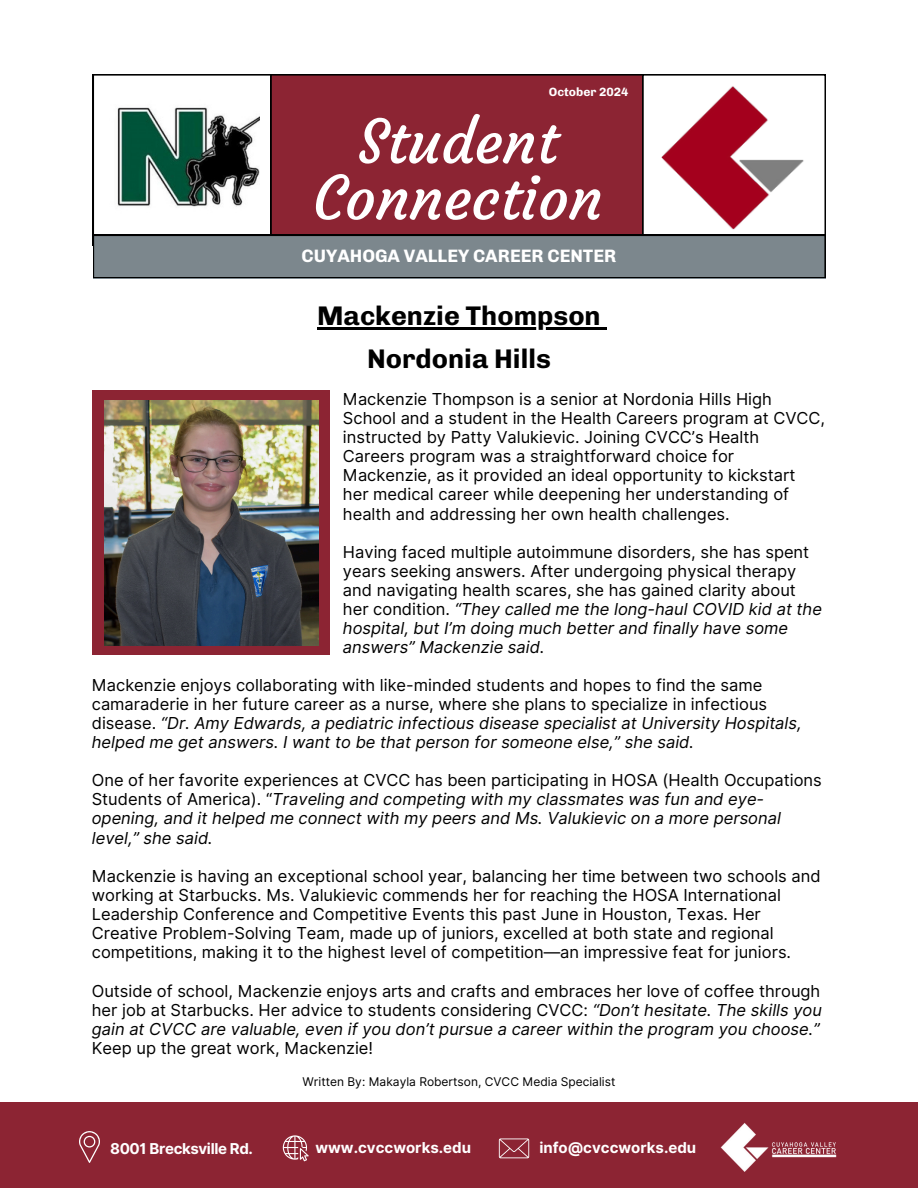
<style>
.page{position:relative;width:918px;height:1188px;background:#fff}
.page>*{position:absolute;margin:0;border:0;box-sizing:border-box;transform-origin:0 0}
.t1{font:60px/56.2px "Courgette";color:#fff;text-align:center}
.t2{font:700 27px "Chivo";color:#000}
.t3{font:700 18px "Chivo";color:#fff}
.t4{font:16.5px/19.2px "Inter";color:#000}
.t5{font:italic 16.5px/19.2px "Inter";color:#000}
.t6{font:700 15px "Inter";color:#fff}
.t7{font:700 15px "Inter";letter-spacing:-.025em;color:#fff}
.t8{font:12px "Inter";color:#000}
.t9{font:700 12px "Chivo";color:#fff}
.s1{font-style:italic}
.s2{font-style:normal}
</style>
<div class="page">
<div style="left:93px;top:390px;width:237px;height:264px;background:#8c2433"></div>
<svg style="left:93px;top:74px;width:733px;height:204px;background:#8f5862"></svg>
<img style="left:662px;top:85px;width:145px;height:146px">
<img style="left:109px;top:80px;width:151px;height:151px">
<img style="left:105px;top:400px;width:213px;height:245px">
<hr style="left:317px;top:327px;width:284px;height:3px;background:#000">
<svg style="left:601px;top:327px;width:5px;height:3px"></svg>
<div style="left:0;top:1102px;width:918px;height:86px;background:#8c2433"></div>
<svg style="left:79px;top:1131px;width:21px;height:32px"></svg>
<svg style="left:499px;top:1138px;width:30px;height:20px"></svg>
<svg style="left:283px;top:1135px;width:26px;height:26px"></svg>
<img style="left:720px;top:1123px;width:117px;height:49px">
<h4 class="t9" style="left:549px;top:85px;width:81px">October 2024</h4>
<h4 class="t1" style="left:313px;top:114px;width:291px">Student<br>Connection</h4>
<h4 class="t3" style="left:302px;top:245px;width:316px">CUYAHOGA VALLEY CAREER CENTER</h4>
<h2 class="t2" style="left:317px;top:300px;width:285px">Mackenzie Thompson</h2>
<h2 class="t2" style="left:367px;top:343px;width:185px">Nordonia Hills</h2>
<p class="t4" style="left:343px;top:389px;width:484px">Mackenzie Thompson is a senior at Nordonia Hills High School and a student in the Health Careers program at CVCC, instructed by Patty Valukievic. Joining CVCC’s Health<br>Careers program was a straightforward choice for Mackenzie, as it provided an ideal opportunity to kickstart her medical career while deepening her understanding of health and addressing her own health challenges.</p>
<h4 class="t4" style="left:343px;top:542px;width:481px">Having faced multiple autoimmune disorders, she has spent years seeking answers. After undergoing physical therapy and navigating health scares, she has gained clarity about her condition. <span class="s1">“They called me the long-haul COVID kid at the hospital, but I’m doing much better and finally have some answers” Mackenzie said.</span></h4>
<h4 class="t4" style="left:92px;top:675px;width:711px">Mackenzie enjoys collaborating with like-minded students and hopes to find the same camaraderie in her future career as a nurse, where she plans to specialize in infectious disease. <span class="s1">“Dr. Amy Edwards, a pediatric infectious disease specialist at University Hospitals, helped me get answers. I want to be that person for someone else,” she said.</span></h4>
<h4 class="t5" style="left:92px;top:771px;width:732px"><span class="s2">One of her favorite experiences at CVCC has been participating in HOSA (Health Occupations Students of America). “</span>Traveling and competing with my classmates was fun and eye&shy;opening, and it helped me connect with my peers and Ms. Valukievic on a more personal level,” she said.</h4>
<p class="t4" style="left:92px;top:866px;width:730px">Mackenzie is having an exceptional school year, balancing her time between two schools and working at Starbucks. Ms. Valukievic commends her for reaching the HOSA International Leadership Conference and Competitive Events this past June in Houston, Texas. Her Creative Problem-Solving Team, made up of juniors, excelled at both state and regional competitions, making it to the highest level of competition—an impressive feat for juniors.</p>
<p class="t4" style="left:92px;top:981px;width:732px">Outside of school, Mackenzie enjoys arts and crafts and embraces her love of coffee through her job at Starbucks. Her advice to students considering CVCC: <span class="s1">“Don’t hesitate. The skills you gain at CVCC are valuable, even if you don’t pursue a career within the program you choose.” </span>Keep up the great work, Mackenzie!</p>
<h3 class="t8" style="left:303px;top:1074px;width:314px">Written By: Makayla Robertson, CVCC Media Specialist</h3>
<p class="t7" style="left:110px;top:1139px;width:144px">8001 Brecksville Rd.</p>
<p class="t6" style="left:315px;top:1138px;width:157px">www.cvccworks.edu</p>
<h5 class="t6" style="left:539px;top:1138px;width:158px">info@cvccworks.edu</h5>
</div>
